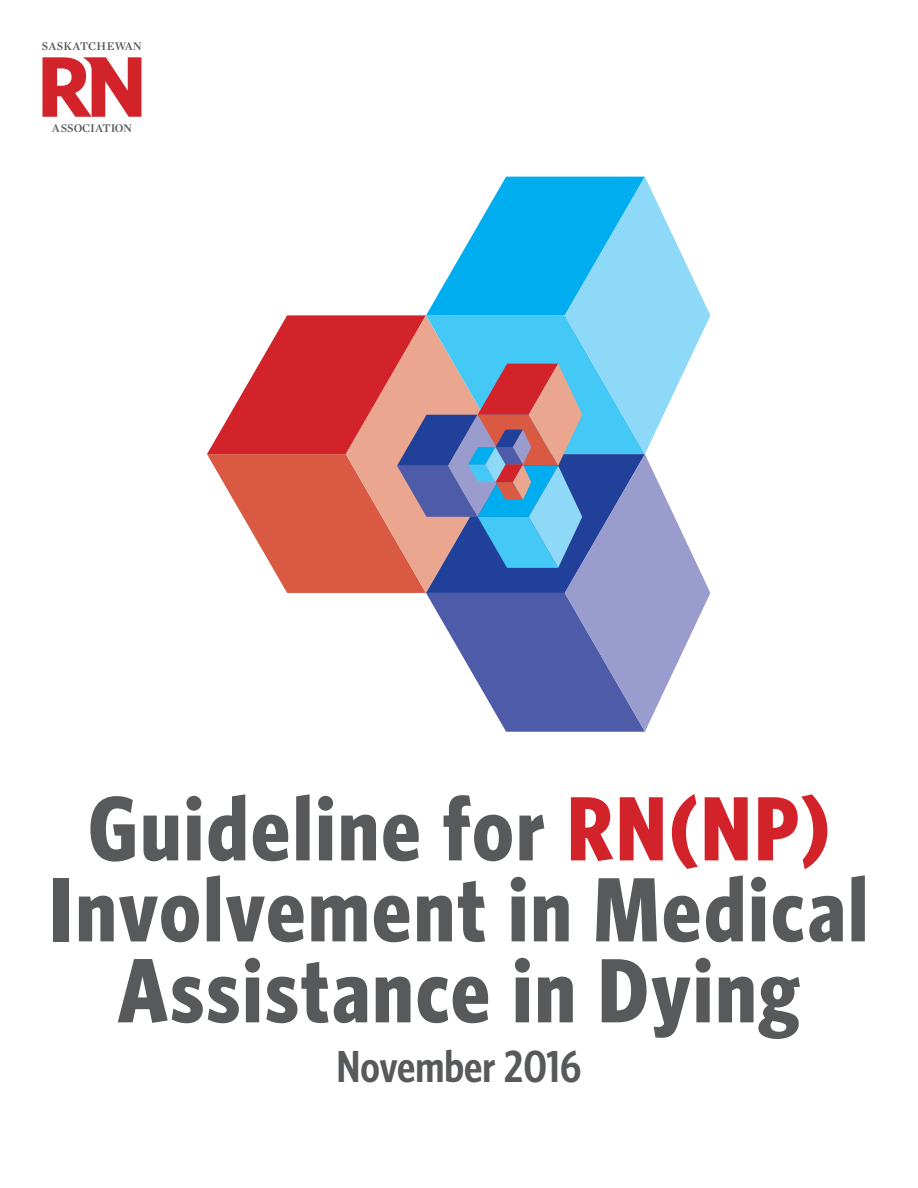
<style>
.page{position:relative;width:918px;height:1188px;background:#fff}
.page>*{position:absolute;margin:0;border:0;box-sizing:border-box;transform-origin:0 0}
.t1{font:700 condensed 91.5px/81px "Whitney HTF";letter-spacing:.03em;color:#58595b;text-align:center}
.t2{font:600 condensed 45px "Whitney HTF";color:#58595b}
.t3{font:12px "Mercury Display Semibold SC";letter-spacing:.01em;color:#58595b}
.s1{color:#d2232a}
</style>
<div class="page">
<svg style="left:207px;top:177px;width:503px;height:555px"></svg>
<svg style="left:42px;top:57px;width:99px;height:60px"></svg>
<p class="t3" style="left:42px;top:39px;width:101px">SASKATCHEWAN</p>
<p class="t3" style="left:52px;top:121px;width:81px">ASSOCIATION</p>
<p class="t1" style="left:50px;top:787px;width:820px">Guideline for <span class="s1">RN(NP)<br></span>Involvement in Medical<br>Assistance in Dying</p>
<p class="t2" style="left:337px;top:1040px;width:246px">November 2016</p>
</div>
